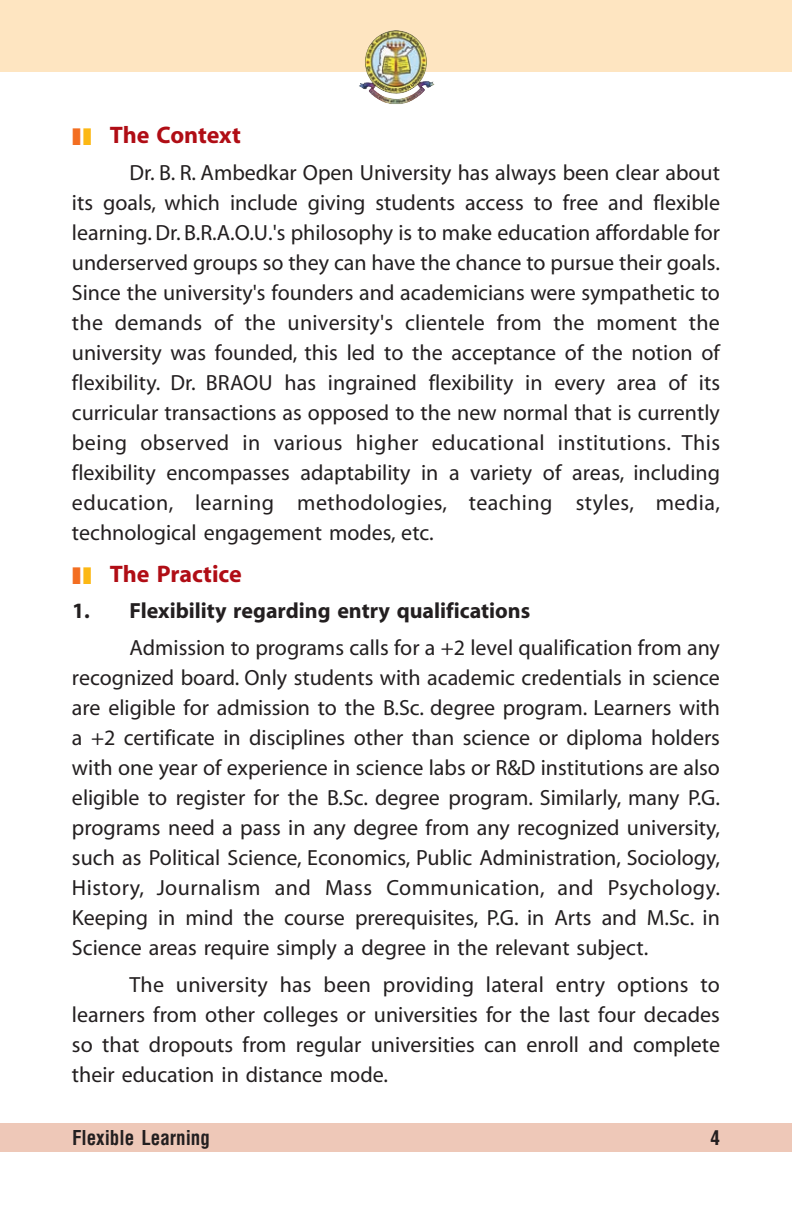
<style>
.page{position:relative;width:792px;height:1224px;background:#fff}
.page>*{position:absolute;margin:0;border:0;box-sizing:border-box;transform-origin:0 0}
.t1{font:700 24px "Myriad";color:#b00d15}
.t2{font:22px/30px "Myriad";color:#231f20;text-align:justify}
.t3{font:700 22px "Myriad";color:#231f20}
.t4{font:700 condensed 20px "Helvetica";color:#231f20;scale:.95 1}
.s1{color:#f36e21}
.s2{color:#fcb814}
</style>
<div class="page">
<div style="left:0;top:0;width:792px;height:72px;background:#fee5c1"></div>
<div style="left:0;top:1123px;width:792px;height:29px;background:#eec8b8"></div>
<img style="left:359px;top:30px;width:76px;height:74px">
<p class="t1" style="left:72px;top:126px;width:170px"><span class="s1">❚</span><span class="s2">❚</span> The Context</p>
<p class="t2" style="left:72px;top:160px;width:650px;text-indent:58px">Dr. B. R. Ambedkar Open University has always been clear about its goals, which include giving students access to free and flexible learning. Dr. B.R.A.O.U.'s philosophy is to make education affordable for underserved groups so they can have the chance to pursue their goals.<br>Since the university's founders and academicians were sympathetic to the demands of the university's clientele from the moment the university was founded, this led to the acceptance of the notion of flexibility. Dr. BRAOU has ingrained flexibility in every area of its curricular transactions as opposed to the new normal that is currently being observed in various higher educational institutions. This flexibility encompasses adaptability in a variety of areas, including education, learning methodologies, teaching styles, media, technological engagement modes, etc.</p>
<p class="t1" style="left:72px;top:565px;width:171px"><span class="s1">❚</span><span class="s2">❚</span> The Practice</p>
<p class="t3" style="left:72px;top:602px;width:460px">1. Flexibility regarding entry qualifications</p>
<p class="t2" style="left:72px;top:634px;width:650px;text-indent:58px">Admission to programs calls for a +2 level qualification from any recognized board. Only students with academic credentials in science are eligible for admission to the B.Sc. degree program. Learners with a +2 certificate in disciplines other than science or diploma holders with one year of experience in science labs or R&amp;D institutions are also eligible to register for the B.Sc. degree program. Similarly, many P.G. programs need a pass in any degree from any recognized university, such as Political Science, Economics, Public Administration, Sociology, History, Journalism and Mass Communication, and Psychology.<br>Keeping in mind the course prerequisites, P.G. in Arts and M.Sc. in Science areas require simply a degree in the relevant subject.</p>
<p class="t2" style="left:72px;top:971px;width:650px;text-indent:58px">The university has been providing lateral entry options to learners from other colleges or universities for the last four decades so that dropouts from regular universities can enroll and complete their education in distance mode.</p>
<p class="t4" style="left:72px;top:1129px;width:147px">Flexible Learning</p>
<p class="t4" style="left:710px;top:1129px;width:11px">4</p>
</div>
